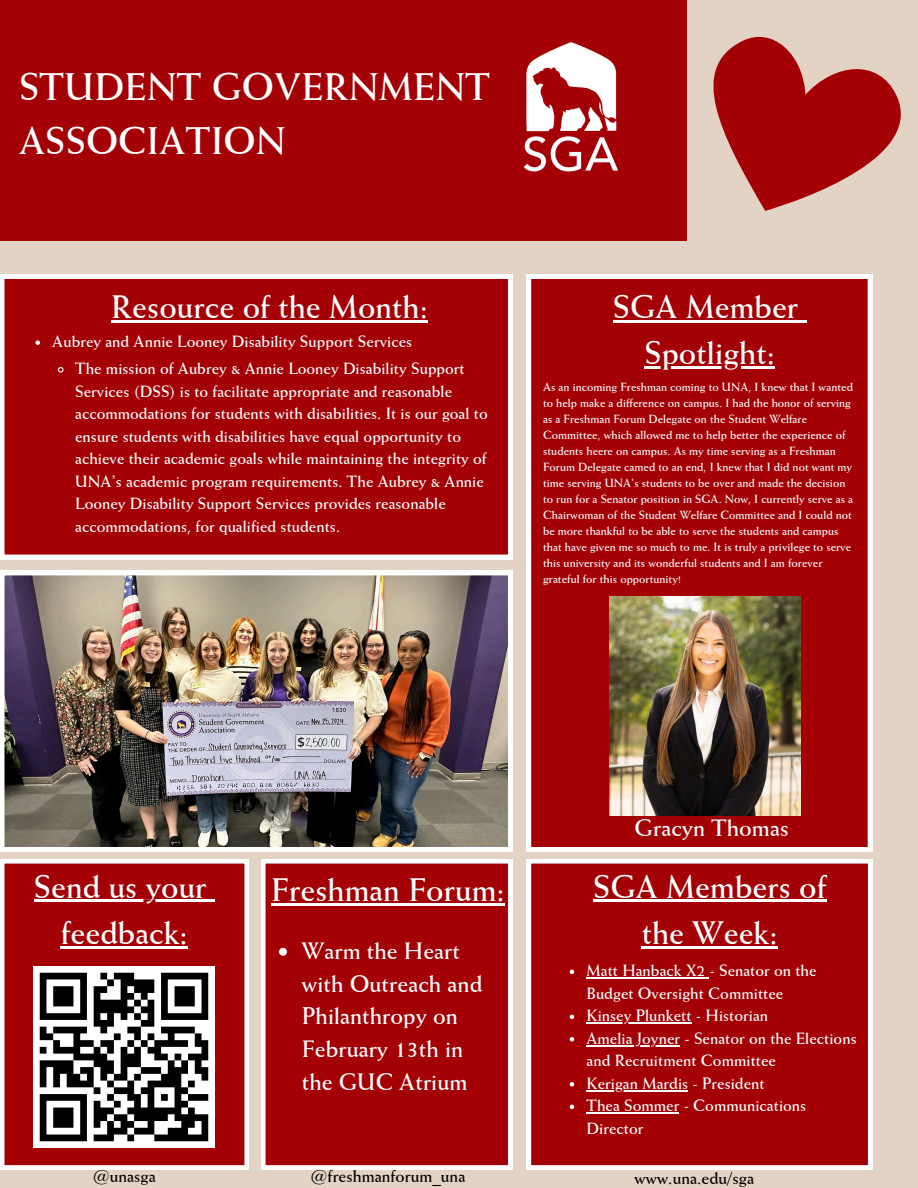
<style>
.page{position:relative;width:918px;height:1188px;background:#e3d3c4}
.page>*{position:absolute;margin:0;border:0;box-sizing:border-box;transform-origin:0 0}
.t1{font:700 39px/54px "Weiss BT";color:#fff}
.t2{font:700 33px/46.2px "Weiss BT";color:#fff;text-align:center}
.t3{font:700 24px/32.7px "Weiss BT";color:#fff}
.t4{font:700 17.25px "Weiss BT";color:#000}
.t5{font:700 16.5px/22.5px "Weiss BT";color:#fff}
.t6{font:700 12px/16px "Weiss BT";color:#fff}
</style>
<div class="page">
<div style="left:0;top:0;width:687px;height:241px;background:#a30105"></div>
<img style="left:523px;top:42px;width:96px;height:130px">
<div style="left:0;top:274px;width:512px;height:285px;background:#a30105"></div>
<div style="left:527px;top:274px;width:345px;height:577px;background:#a30105"></div>
<div style="left:527px;top:859px;width:345px;height:311px;background:#a30105"></div>
<svg style="left:0;top:859px;width:249px;height:311px"></svg>
<svg style="left:261px;top:859px;width:251px;height:311px"></svg>
<img style="left:34px;top:966px;width:181px;height:181px">
<img style="left:610px;top:596px;width:191px;height:220px">
<img style="left:0;top:571px;width:512px;height:280px">
<svg style="left:713px;top:37px;width:188px;height:174px;fill:#a30105"></svg>
<hr style="left:111px;top:320px;width:317px;height:3px;background:#fff">
<hr style="left:613px;top:320px;width:185px;height:3px;background:#fff">
<svg style="left:798px;top:320px;width:9px;height:3px"></svg>
<hr style="left:644px;top:367px;width:131px;height:2px;background:#fff">
<hr style="left:34px;top:900px;width:173px;height:2px;background:#fff">
<svg style="left:207px;top:900px;width:8px;height:2px"></svg>
<hr style="left:61px;top:946px;width:127px;height:2px;background:#fff">
<hr style="left:271px;top:903px;width:234px;height:2px;background:#fff">
<hr style="left:593px;top:900px;width:233px;height:2px;background:#fff">
<hr style="left:642px;top:946px;width:136px;height:2px;background:#fff">
<svg style="left:36px;top:340px;width:4px;height:5px"></svg>
<svg style="left:57px;top:366px;width:7px;height:7px"></svg>
<svg style="left:279px;top:948px;width:8px;height:8px"></svg>
<svg style="left:570px;top:970px;width:4px;height:4px"></svg>
<hr style="left:586px;top:977px;width:123px;height:2px;background:#fff">
<svg style="left:570px;top:1015px;width:4px;height:4px"></svg>
<hr style="left:586px;top:1022px;width:106px;height:2px;background:#fff">
<svg style="left:570px;top:1037px;width:4px;height:5px"></svg>
<hr style="left:586px;top:1045px;width:94px;height:1px;background:#fff">
<svg style="left:570px;top:1082px;width:4px;height:5px"></svg>
<hr style="left:586px;top:1090px;width:102px;height:1px;background:#fff">
<svg style="left:570px;top:1105px;width:4px;height:4px"></svg>
<hr style="left:586px;top:1112px;width:93px;height:2px;background:#fff">
<h1 class="t1" style="left:19px;top:59px;width:473px">STUDENT GOVERNMENT<br>ASSOCIATION</h1>
<p class="t2" style="left:111px;top:283px;width:318px">Resource of the Month:</p>
<h2 class="t2" style="left:613px;top:283px;width:187px">SGA Member</h2>
<p class="t2" style="left:644px;top:329px;width:132px">Spotlight:</p>
<p class="t5" style="left:52px;top:330px;width:361px">Aubrey and Annie Looney Disability Support Services</p>
<p class="t5" style="left:75px;top:357px;width:414px">The mission of Aubrey &amp; Annie Looney Disability Support Services (DSS) is to facilitate appropriate and reasonable accommodations for students with disabilities. It is our goal to ensure students with disabilities have equal opportunity to achieve their academic goals while maintaining the integrity of UNA’s academic program requirements. The Aubrey &amp; Annie Looney Disability Support Services provides reasonable accommodations, for qualified students.</p>
<h2 class="t6" style="left:543px;top:379px;width:312px">As an incoming Freshman coming to UNA, I knew that I wanted to help make a difference on campus. I had the honor of serving as a Freshman Forum Delegate on the Student Welfare Committee, which allowed me to help better the experience of students heere on campus. As my time serving as a Freshman Forum Delegate camed to an end, I knew that I did not want my time serving UNA’s students to be over and made the decision to run for a Senator position in SGA. Now, I currently serve as a Chairwoman of the Student Welfare Committee and I could not be more thankful to be able to serve the students and campus that have given me so much to me. It is truly a privilege to serve this university and its wonderful students and I am forever grateful for this opportunity!</h2>
<h3 class="t3" style="left:635px;top:811px;width:156px">Gracyn Thomas</h3>
<p class="t2" style="left:34px;top:862px;width:174px">Send us your feedback:</p>
<p class="t2" style="left:271px;top:866px;width:235px">Freshman Forum:</p>
<h2 class="t2" style="left:593px;top:862px;width:235px">SGA Members of the Week:</h2>
<h2 class="t3" style="left:302px;top:934px;width:182px">Warm the Heart with Outreach and<br>Philanthropy on<br>February 13th in the GUC Atrium</h2>
<p class="t5" style="left:586px;top:959px;width:232px">Matt Hanback X2 - Senator on the<br>Budget Oversight Committee</p>
<h5 class="t5" style="left:586px;top:1004px;width:183px">Kinsey Plunkett - Historian</h5>
<p class="t5" style="left:586px;top:1027px;width:272px">Amelia Joyner - Senator on the Elections and Recruitment Committee</p>
<h2 class="t5" style="left:586px;top:1072px;width:180px">Kerigan Mardis - President</h2>
<h5 class="t5" style="left:586px;top:1094px;width:221px">Thea Sommer - Communications<br>Director</h5>
<p class="t4" style="left:93px;top:1166px;width:65px">@unasga</p>
<p class="t4" style="left:311px;top:1166px;width:156px">@freshmanforum_una</p>
<p class="t4" style="left:635px;top:1168px;width:121px">www.una.edu/sga</p>
</div>
